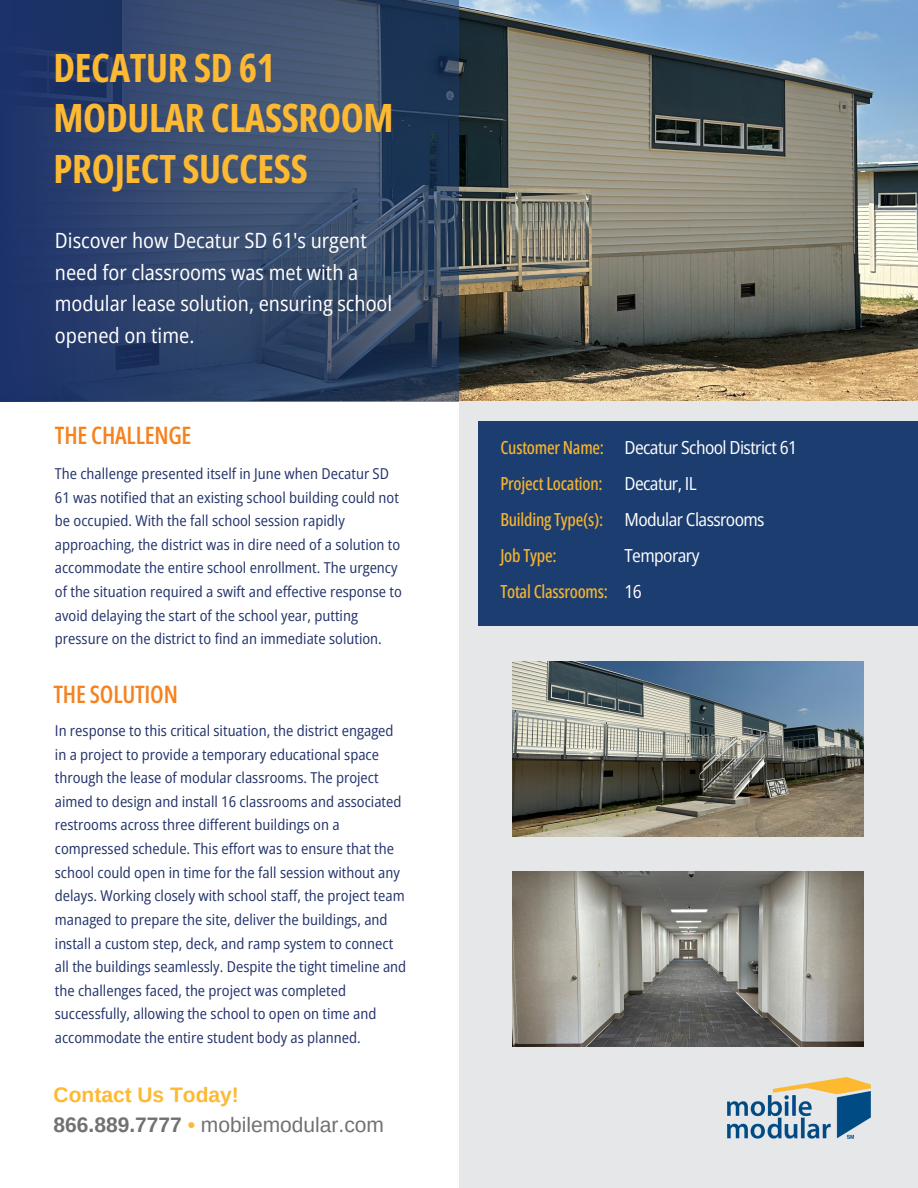
<style>
.page{position:relative;width:918px;height:1188px;background:#fff}
.page>*{position:absolute;margin:0;border:0;box-sizing:border-box;transform-origin:0 0}
.t1{font:700 39px/50.7px "Open Sans Condensed";letter-spacing:-.01em;color:#feb933}
.t2{font:600 24px "Open Sans Condensed";letter-spacing:-.01em;color:#f5821f}
.t3{font:semi-condensed 21px/31.5px "Open Sans";color:#fff}
.t4{font:21px/30.3px "Arimo";color:#707170}
.t5{font:500 18px/36px "Open Sans Condensed";letter-spacing:-.015em;color:#f6b42f}
.t6{font:semi-condensed 18px/36px "Open Sans";letter-spacing:-.035em;color:#fff}
.t7{font:semi-condensed 15px/23.7px "Open Sans";color:#23336b}
.s1{font-weight:700;color:#feb933}
.s2{font-weight:700}
</style>
<div class="page">
<div style="left:459px;top:401px;width:459px;height:787px;background:#e6e7e9"></div>
<div style="left:478px;top:421px;width:440px;height:205px;background:#1c3d6f"></div>
<img style="left:459px;top:0;width:459px;height:400px">
<svg style="left:0;top:0;width:459px;height:401px;background:#2f4469"></svg>
<img style="left:513px;top:872px;width:351px;height:174px">
<img style="left:513px;top:662px;width:351px;height:174px">
<img style="left:728px;top:1078px;width:143px;height:61px">
<h3 class="t1" style="left:54px;top:41px;width:342px">DECATUR SD 61<br>MODULAR CLASSROOM<br>PROJECT SUCCESS</h3>
<h2 class="t3" style="left:55px;top:224px;width:339px">Discover how Decatur SD 61's urgent need for classrooms was met with a modular lease solution, ensuring school opened on time.</h2>
<h4 class="t2" style="left:55px;top:418px;width:138px">THE CHALLENGE</h4>
<p class="t7" style="left:55px;top:461px;width:348px">The challenge presented itself in June when Decatur SD 61 was notified that an existing school building could not be occupied. With the fall school session rapidly approaching, the district was in dire need of a solution to accommodate the entire school enrollment. The urgency of the situation required a swift and effective response to avoid delaying the start of the school year, putting pressure on the district to find an immediate solution.</p>
<h5 class="t2" style="left:54px;top:678px;width:126px">THE SOLUTION</h5>
<h2 class="t7" style="left:55px;top:718px;width:353px">In response to this critical situation, the district engaged in a project to provide a temporary educational space through the lease of modular classrooms. The project aimed to design and install 16 classrooms and associated restrooms across three different buildings on a compressed schedule. This effort was to ensure that the school could open in time for the fall session without any delays. Working closely with school staff, the project team managed to prepare the site, deliver the buildings, and install a custom step, deck, and ramp system to connect all the buildings seamlessly. Despite the tight timeline and the challenges faced, the project was completed successfully, allowing the school to open on time and accommodate the entire student body as planned.</h2>
<p class="t4" style="left:54px;top:1080px;width:332px"><span class="s1">Contact Us Today!<br></span><span class="s2">866.889.7777</span> <span class="s1">•</span> mobilemodular.com</p>
<p class="t5" style="left:500px;top:429px;width:109px">Customer Name:<br>Project Location:<br>Building Type(s):<br>Job Type:<br>Total Classrooms:</p>
<h3 class="t6" style="left:624px;top:429px;width:174px">Decatur School District 61<br>Decatur, IL<br>Modular Classrooms<br>Temporary<br>16</h3>
</div>
